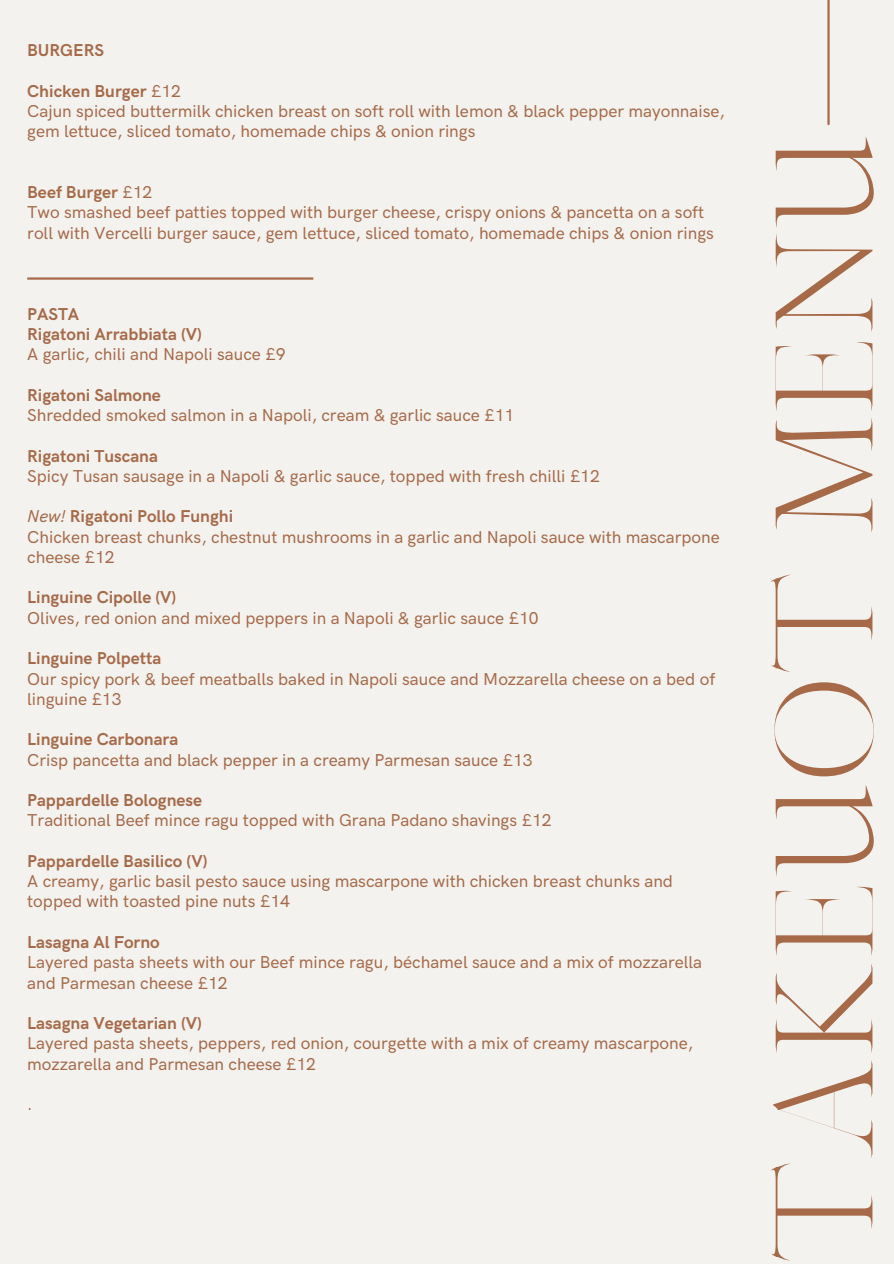
<style>
.page{position:relative;width:894px;height:1264px;background:#fff}
.page>*{position:absolute;margin:0;border:0;box-sizing:border-box;transform-origin:0 0}
.t1{font:300 132px "Sharis";color:#a66a49}
.t2{font:500 17.25px/20.2px "HK Grotesk Pro";color:#a66a49}
.t3{font:700 17.25px "HK Grotesk Pro";color:#a66a49}
.s1{font-weight:500}
.s2{font-weight:500;font-style:italic}
</style>
<div class="page">
<div style="left:0;top:0;width:893px;height:1263px;background:#f4f2ef"></div>
<hr style="left:827px;top:0;width:2px;height:124px;background:#a66a49">
<hr style="left:27px;top:277px;width:286px;height:3px;background:#a66a49">
<p class="t3" style="left:27px;top:41px;width:78px">BURGERS</p>
<p class="t3" style="left:27px;top:81px;width:155px">Chicken Burger <span class="s1">£12</span></p>
<p class="t2" style="left:27px;top:102px;width:699px">Cajun spiced buttermilk chicken breast on soft roll with lemon &amp; black pepper mayonnaise, gem lettuce, sliced tomato, homemade chips &amp; onion rings</p>
<p class="t3" style="left:27px;top:182px;width:127px">Beef Burger <span class="s1">£12</span></p>
<p class="t2" style="left:27px;top:203px;width:688px">Two smashed beef patties topped with burger cheese, crispy onions &amp; pancetta on a soft roll with Vercelli burger sauce, gem lettuce, sliced tomato, homemade chips &amp; onion rings</p>
<p class="t3" style="left:27px;top:304px;width:53px">PASTA</p>
<p class="t3" style="left:27px;top:324px;width:176px">Rigatoni Arrabbiata (V)</p>
<p class="t2" style="left:27px;top:345px;width:260px">A garlic, chili and Napoli sauce £9</p>
<p class="t3" style="left:27px;top:385px;width:135px">Rigatoni Salmone</p>
<p class="t2" style="left:27px;top:406px;width:488px">Shredded smoked salmon in a Napoli, cream &amp; garlic sauce £11</p>
<p class="t3" style="left:27px;top:446px;width:132px">Rigatoni Tuscana</p>
<p class="t2" style="left:27px;top:466px;width:574px">Spicy Tusan sausage in a Napoli &amp; garlic sauce, topped with fresh chilli £12</p>
<p class="t3" style="left:27px;top:507px;width:207px"><span class="s2">New!</span> Rigatoni Pollo Funghi</p>
<p class="t2" style="left:27px;top:527px;width:693px">Chicken breast chunks, chestnut mushrooms in a garlic and Napoli sauce with mascarpone cheese £12</p>
<p class="t3" style="left:27px;top:588px;width:150px">Linguine Cipolle (V)</p>
<p class="t2" style="left:27px;top:608px;width:512px">Olives, red onion and mixed peppers in a Napoli &amp; garlic sauce £10</p>
<p class="t3" style="left:27px;top:648px;width:136px">Linguine Polpetta</p>
<p class="t2" style="left:27px;top:669px;width:689px">Our spicy pork &amp; beef meatballs baked in Napoli sauce and Mozzarella cheese on a bed of linguine £13</p>
<p class="t3" style="left:27px;top:729px;width:153px">Linguine Carbonara</p>
<p class="t2" style="left:27px;top:750px;width:506px">Crisp pancetta and black pepper in a creamy Parmesan sauce £13</p>
<p class="t3" style="left:27px;top:790px;width:176px">Pappardelle Bolognese</p>
<p class="t2" style="left:27px;top:811px;width:525px">Traditional Beef mince ragu topped with Grana Padano shavings £12</p>
<p class="t3" style="left:27px;top:851px;width:182px">Pappardelle Basilico (V)</p>
<p class="t2" style="left:27px;top:871px;width:647px">A creamy, garlic basil pesto sauce using mascarpone with chicken breast chunks and topped with toasted pine nuts £14</p>
<p class="t3" style="left:27px;top:932px;width:134px">Lasagna Al Forno</p>
<p class="t2" style="left:27px;top:952px;width:676px">Layered pasta sheets with our Beef mince ragu, béchamel sauce and a mix of mozzarella and Parmesan cheese £12</p>
<p class="t3" style="left:27px;top:1013px;width:176px">Lasagna Vegetarian (V)</p>
<p class="t2" style="left:27px;top:1034px;width:667px">Layered pasta sheets, peppers, red onion, courgette with a mix of creamy mascarpone, mozzarella and Parmesan cheese £12</p>
<p class="t2" style="left:27px;top:1094px;width:7px">.</p>
<h2 class="t1" style="left:746px;top:1263px;width:1129px;rotate:-90deg">TAKEUOT MENU</h2>
</div>
